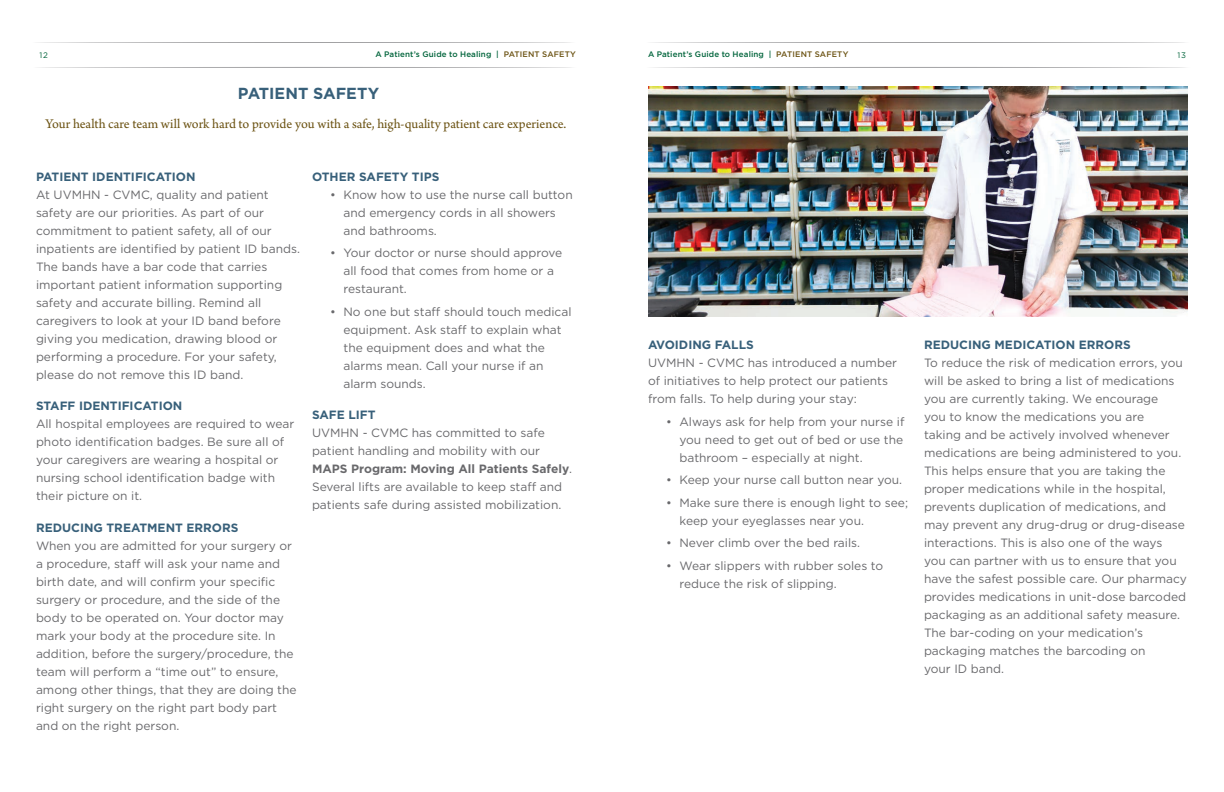
<style>
.page{position:relative;width:1224px;height:792px;background:#fff}
.page>*{position:absolute;margin:0;border:0;box-sizing:border-box;transform-origin:0 0}
.t1{font:700 16px "Gotham";color:#38607a}
.t2{font:14px "Arno Pro";color:#6b5212}
.t3{font:12px/18px "Gotham";color:#69696c}
.t4{font:700 12px "Gotham";color:#38607a}
.t5{font:500 8px "Gotham";letter-spacing:.015em;color:#00643b}
.t6{font:8px "Gotham";color:#00643b}
.s1{color:#6b5212}
.s2{font-weight:700}
</style>
<div class="page">
<svg style="left:38px;top:42px;width:533px;height:1px"></svg>
<svg style="left:39px;top:67px;width:533px;height:1px"></svg>
<svg style="left:652px;top:42px;width:533px;height:1px"></svg>
<svg style="left:653px;top:67px;width:532px;height:1px"></svg>
<img style="left:648px;top:86px;width:540px;height:230px">
<p class="t6" style="left:40px;top:50px;width:10px">12</p>
<p class="t5" style="left:375px;top:50px;width:202px">A Patient’s Guide to Healing | <span class="s1">PATIENT SAFETY</span></p>
<p class="t6" style="left:1178px;top:50px;width:10px">13</p>
<p class="t5" style="left:648px;top:50px;width:202px">A Patient’s Guide to Healing | <span class="s1">PATIENT SAFETY</span></p>
<h1 class="t1" style="left:238px;top:83px;width:143px">PATIENT SAFETY</h1>
<p class="t2" style="left:46px;top:115px;width:522px">Your health care team will work hard to provide you with a safe, high-quality patient care experience.</p>
<p class="t4" style="left:36px;top:169px;width:161px">PATIENT IDENTIFICATION</p>
<p class="t3" style="left:36px;top:185px;width:265px">At UVMHN - CVMC, quality and patient safety are our priorities. As part of our commitment to patient safety, all of our inpatients are identified by patient ID bands.<br>The bands have a bar code that carries important patient information supporting safety and accurate billing. Remind all caregivers to look at your ID band before giving you medication, drawing blood or performing a procedure. For your safety, please do not remove this ID band.</p>
<p class="t4" style="left:36px;top:398px;width:148px">STAFF IDENTIFICATION</p>
<p class="t3" style="left:36px;top:415px;width:260px">All hospital employees are required to wear photo identification badges. Be sure all of your caregivers are wearing a hospital or nursing school identification badge with their picture on it.</p>
<p class="t4" style="left:36px;top:520px;width:204px">REDUCING TREATMENT ERRORS</p>
<p class="t3" style="left:36px;top:536px;width:262px">When you are admitted for your surgery or a procedure, staff will ask your name and birth date, and will confirm your specific surgery or procedure, and the side of the body to be operated on. Your doctor may mark your body at the procedure site. In addition, before the surgery/procedure, the team will perform a “time out” to ensure, among other things, that they are doing the right surgery on the right part body part and on the right person.</p>
<p class="t4" style="left:312px;top:169px;width:129px">OTHER SAFETY TIPS</p>
<p class="t3" style="left:344px;top:185px;width:231px;text-indent:-14px">• Know how to use the nurse call button and emergency cords in all showers and bathrooms.</p>
<p class="t3" style="left:344px;top:244px;width:220px;text-indent:-14px">• Your doctor or nurse should approve all food that comes from home or a restaurant.</p>
<p class="t3" style="left:344px;top:302px;width:230px;text-indent:-14px">• No one but staff should touch medical equipment. Ask staff to explain what the equipment does and what the alarms mean. Call your nurse if an alarm sounds.</p>
<p class="t4" style="left:312px;top:407px;width:65px">SAFE LIFT</p>
<p class="t3" style="left:312px;top:424px;width:262px">UVMHN - CVMC has committed to safe patient handling and mobility with our <span class="s2">MAPS Program: Moving All Patients Safely</span>.<br>Several lifts are available to keep staff and patients safe during assisted mobilization.</p>
<p class="t4" style="left:648px;top:337px;width:107px">AVOIDING FALLS</p>
<p class="t3" style="left:648px;top:354px;width:250px">UVMHN - CVMC has introduced a number of initiatives to help protect our patients from falls. To help during your stay:</p>
<p class="t3" style="left:680px;top:412px;width:226px;text-align:justify;text-indent:-14px">• Always ask for help from your nurse if you need to get out of bed or use the bathroom – especially at night.</p>
<p class="t3" style="left:666px;top:471px;width:238px">• Keep your nurse call button near you.</p>
<p class="t3" style="left:680px;top:493px;width:230px;text-indent:-14px">• Make sure there is enough light to see; keep your eyeglasses near you.</p>
<p class="t3" style="left:666px;top:534px;width:196px">• Never climb over the bed rails.</p>
<p class="t3" style="left:680px;top:556px;width:205px;text-indent:-14px">• Wear slippers with rubber soles to reduce the risk of slipping.</p>
<p class="t4" style="left:924px;top:337px;width:208px">REDUCING MEDICATION ERRORS</p>
<p class="t3" style="left:924px;top:354px;width:264px">To reduce the risk of medication errors, you will be asked to bring a list of medications you are currently taking. We encourage<br>you to know the medications you are<br>taking and be actively involved whenever medications are being administered to you.<br>This helps ensure that you are taking the proper medications while in the hospital, prevents duplication of medications, and may prevent any drug-drug or drug-disease interactions. This is also one of the ways you can partner with us to ensure that you have the safest possible care. Our pharmacy provides medications in unit-dose barcoded packaging as an additional safety measure.<br>The bar-coding on your medication’s packaging matches the barcoding on<br>your ID band.</p>
</div>
